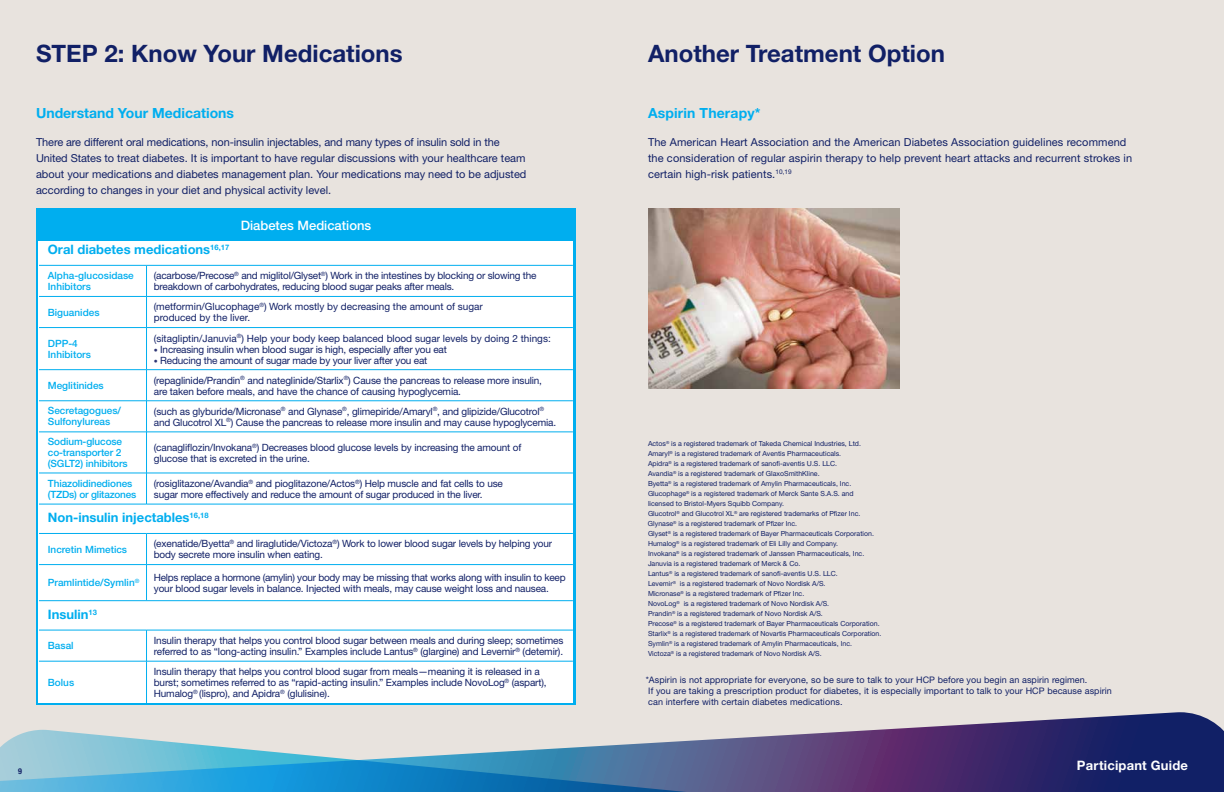
<style>
.page{position:relative;width:1224px;height:792px;background:#e8e3de}
.page>*{position:absolute;margin:0;border:0;box-sizing:border-box;transform-origin:0 0}
.t1{font:700 24px "Helvetica Neue LT Std";color:#112066}
.t2{font:700 14px "Helvetica Neue LT Std";color:#00aeef}
.t3{font:700 13px "Helvetica Neue LT Std";color:#00aeef}
.t4{font:500 13px "Helvetica Neue LT Std";color:#fff}
.t5{font:700 13px "Helvetica Neue LT Std";letter-spacing:.015em;color:#fff}
.t6{font:11px/16px "Helvetica Neue LT Std";color:#112066}
.t7{font:10px/11px "Helvetica Neue LT Std";letter-spacing:-.015em;color:#112066}
.t8{font:500 10px/11px "Helvetica Neue LT Std";color:#00aeef}
.t9{font:9px/11px "Helvetica Neue LT Std";letter-spacing:.01em;color:#112066}
.t10{font:700 condensed 8px "Helvetica Neue LT Std";color:#112066}
.t11{font:7px/10px "Helvetica Neue LT Std";color:#112066}
.s1{font-size:8px;color:#2e3675}
</style>
<div class="page">
<svg style="left:40px;top:712px;width:1184px;height:80px"></svg>
<svg style="left:0;top:730px;width:1187px;height:62px"></svg>
<div style="left:36px;top:208px;width:539px;height:497px;background:#00aeef"></div>
<div style="left:39px;top:241px;width:534px;height:462px;background:#fff"></div>
<hr style="left:39px;top:265px;width:108px;height:1px;background:#00aeef">
<hr style="left:147px;top:265px;width:426px;height:1px;background:#00aeef">
<hr style="left:146px;top:265px;width:1px;height:31px;background:#00aeef">
<hr style="left:39px;top:296px;width:108px;height:1px;background:#00aeef">
<hr style="left:147px;top:296px;width:426px;height:1px;background:#00aeef">
<hr style="left:146px;top:297px;width:1px;height:30px;background:#00aeef">
<hr style="left:39px;top:327px;width:108px;height:1px;background:#00aeef">
<hr style="left:147px;top:327px;width:426px;height:1px;background:#00aeef">
<hr style="left:146px;top:328px;width:1px;height:42px;background:#00aeef">
<hr style="left:39px;top:369px;width:108px;height:1px;background:#00aeef">
<hr style="left:147px;top:369px;width:426px;height:1px;background:#00aeef">
<hr style="left:146px;top:370px;width:1px;height:31px;background:#00aeef">
<hr style="left:39px;top:401px;width:108px;height:1px;background:#00aeef">
<hr style="left:147px;top:401px;width:426px;height:1px;background:#00aeef">
<hr style="left:146px;top:401px;width:1px;height:31px;background:#00aeef">
<hr style="left:39px;top:432px;width:108px;height:1px;background:#00aeef">
<hr style="left:147px;top:432px;width:426px;height:1px;background:#00aeef">
<hr style="left:146px;top:432px;width:1px;height:41px;background:#00aeef">
<hr style="left:39px;top:473px;width:108px;height:1px;background:#00aeef">
<hr style="left:147px;top:473px;width:426px;height:1px;background:#00aeef">
<hr style="left:146px;top:473px;width:1px;height:31px;background:#00aeef">
<hr style="left:39px;top:504px;width:108px;height:1px;background:#00aeef">
<hr style="left:147px;top:504px;width:426px;height:1px;background:#00aeef">
<hr style="left:39px;top:533px;width:108px;height:1px;background:#00aeef">
<hr style="left:147px;top:533px;width:426px;height:1px;background:#00aeef">
<hr style="left:146px;top:534px;width:1px;height:30px;background:#00aeef">
<hr style="left:39px;top:564px;width:108px;height:1px;background:#00aeef">
<hr style="left:147px;top:564px;width:426px;height:1px;background:#00aeef">
<hr style="left:146px;top:565px;width:1px;height:36px;background:#00aeef">
<hr style="left:39px;top:601px;width:108px;height:1px;background:#00aeef">
<hr style="left:147px;top:601px;width:426px;height:1px;background:#00aeef">
<hr style="left:39px;top:630px;width:108px;height:1px;background:#00aeef">
<hr style="left:147px;top:630px;width:426px;height:1px;background:#00aeef">
<hr style="left:146px;top:630px;width:1px;height:31px;background:#00aeef">
<hr style="left:39px;top:661px;width:108px;height:1px;background:#00aeef">
<hr style="left:147px;top:661px;width:426px;height:1px;background:#00aeef">
<hr style="left:146px;top:661px;width:1px;height:42px;background:#00aeef">
<img style="left:648px;top:208px;width:252px;height:180px">
<h1 class="t1" style="left:36px;top:39px;width:368px">STEP 2: Know Your Medications</h1>
<h1 class="t1" style="left:648px;top:39px;width:298px">Another Treatment Option</h1>
<h2 class="t2" style="left:36px;top:104px;width:200px">Understand Your Medications</h2>
<p class="t6" style="left:36px;top:134px;width:492px">There are different oral medications, non-insulin injectables, and many types of insulin sold in the United States to treat diabetes. It is important to have regular discussions with your healthcare team about your medications and diabetes management plan. Your medications may need to be adjusted according to changes in your diet and physical activity level.</p>
<h3 class="t4" style="left:241px;top:218px;width:132px">Diabetes Medications</h3>
<h3 class="t3" style="left:48px;top:242px;width:183px">Oral diabetes medications<sup>16,17</sup></h3>
<p class="t8" style="left:48px;top:270px;width:87px">Alpha-glucosidase<br>Inhibitors</p>
<p class="t7" style="left:154px;top:270px;width:384px">(acarbose/Precose<sup>®</sup> and miglitol/Glyset<sup>®</sup>) Work in the intestines by blocking or slowing the breakdown of carbohydrates, reducing blood sugar peaks after meals.</p>
<p class="t8" style="left:48px;top:306px;width:53px">Biguanides</p>
<p class="t7" style="left:154px;top:301px;width:331px">(metformin/Glucophage<sup>®</sup>) Work mostly by decreasing the amount of sugar produced by the liver.</p>
<p class="t8" style="left:48px;top:338px;width:45px">DPP-4<br>Inhibitors</p>
<p class="t7" style="left:154px;top:332px;width:398px">(sitagliptin/Januvia<sup>®</sup>) Help your body keep balanced blood sugar levels by doing 2 things:</p>
<p class="t7" style="left:154px;top:343px;width:295px"><span class="s1">•</span> Increasing insulin when blood sugar is high, especially after you eat</p>
<p class="t7" style="left:154px;top:354px;width:275px"><span class="s1">•</span> Reducing the amount of sugar made by your liver after you eat</p>
<p class="t8" style="left:48px;top:380px;width:57px">Meglitinides</p>
<p class="t7" style="left:154px;top:374px;width:390px">(repaglinide/Prandin<sup>®</sup> and nateglinide/Starlix<sup>®</sup>) Cause the pancreas to release more insulin, are taken before meals, and have the chance of causing hypoglycemia.</p>
<p class="t8" style="left:48px;top:405px;width:75px">Secretagogues/<br>Sulfonylureas</p>
<p class="t7" style="left:154px;top:406px;width:404px">(such as glyburide/Micronase<sup>®</sup> and Glynase<sup>®</sup>, glimepiride/Amaryl<sup>®</sup>, and glipizide/Glucotrol<sup>® </sup>and Glucotrol XL<sup>®</sup>) Cause the pancreas to release more insulin and may cause hypoglycemia.</p>
<p class="t8" style="left:48px;top:436px;width:81px">Sodium-glucose co-transporter 2 (SGLT2) inhibitors</p>
<p class="t7" style="left:154px;top:442px;width:369px">(canagliflozin/Invokana<sup>®</sup>) Decreases blood glucose levels by increasing the amount of glucose that is excreted in the urine.</p>
<p class="t8" style="left:48px;top:477px;width:90px">Thiazolidinediones (TZDs) or glitazones</p>
<p class="t7" style="left:154px;top:478px;width:351px">(rosiglitazone/Avandia<sup>®</sup> and pioglitazone/Actos<sup>®</sup>) Help muscle and fat cells to use sugar more effectively and reduce the amount of sugar produced in the liver.</p>
<h3 class="t3" style="left:48px;top:510px;width:162px">Non-insulin injectables<sup>16,18</sup></h3>
<p class="t8" style="left:48px;top:543px;width:81px">Incretin Mimetics</p>
<p class="t7" style="left:154px;top:538px;width:400px">(exenatide/Byetta<sup>®</sup> and liraglutide/Victoza<sup>®</sup>) Work to lower blood sugar levels by helping your body secrete more insulin when eating.</p>
<p class="t8" style="left:48px;top:577px;width:93px">Pramlintide/Symlin<sup>®</sup></p>
<p class="t7" style="left:154px;top:572px;width:413px">Helps replace a hormone (amylin) your body may be missing that works along with insulin to keep your blood sugar levels in balance. Injected with meals, may cause weight loss and nausea.</p>
<h3 class="t3" style="left:48px;top:606px;width:51px">Insulin<sup>13</sup></h3>
<p class="t8" style="left:48px;top:640px;width:27px">Basal</p>
<p class="t7" style="left:154px;top:635px;width:411px">Insulin therapy that helps you control blood sugar between meals and during sleep; sometimes referred to as “long-acting insulin.” Examples include Lantus<sup>®</sup> (glargine) and Levemir<sup>®</sup> (detemir).</p>
<p class="t8" style="left:48px;top:677px;width:28px">Bolus</p>
<p class="t7" style="left:154px;top:666px;width:394px">Insulin therapy that helps you control blood sugar from meals—meaning it is released in a burst; sometimes referred to as “rapid-acting insulin.” Examples include NovoLog<sup>®</sup> (aspart),<br>Humalog<sup>®</sup> (lispro), and Apidra<sup>®</sup> (glulisine).</p>
<h2 class="t2" style="left:648px;top:104px;width:114px">Aspirin Therapy*</h2>
<p class="t6" style="left:648px;top:134px;width:486px">The American Heart Association and the American Diabetes Association guidelines recommend the consideration of regular aspirin therapy to help prevent heart attacks and recurrent strokes in certain high-risk patients.<sup>10,19</sup></p>
<p class="t11" style="left:648px;top:439px;width:235px">Actos<sup>®</sup> is a registered trademark of Takeda Chemical Industries, Ltd.<br>Amaryl<sup>®</sup> is a registered trademark of Aventis Pharmaceuticals.<br>Apidra<sup>®</sup> is a registered trademark of sanofi-aventis U.S. LLC.<br>Avandia<sup>®</sup> is a registered trademark of GlaxoSmithKline.<br>Byetta<sup>®</sup> is a registered trademark of Amylin Pharmaceuticals, Inc.<br>Glucophage<sup>®</sup> is a registered trademark of Merck Sante S.A.S. and<br>licensed to Bristol-Myers Squibb Company.<br>Glucotrol<sup>®</sup> and Glucotrol XL<sup>®</sup> are registered trademarks of Pfizer Inc.<br>Glynase<sup>®</sup> is a registered trademark of Pfizer Inc.<br>Glyset<sup>®</sup> is a registered trademark of Bayer Pharmaceuticals Corporation.<br>Humalog<sup>®</sup> is a registered trademark of Eli Lilly and Company.<br>Invokana<sup>®</sup> is a registered trademark of Janssen Pharmaceuticals, Inc.<br>Januvia is a registered trademark of Merck &amp; Co.<br>Lantus<sup>®</sup> is a registered trademark of sanofi-aventis U.S. LLC.<br>Levemir<sup>®</sup> is a registered trademark of Novo Nordisk A/S.<br>Micronase<sup>®</sup> is a registered trademark of Pfizer Inc.<br>NovoLog<sup>®</sup> is a registered trademark of Novo Nordisk A/S.<br>Prandin<sup>®</sup> is a registered trademark of Novo Nordisk A/S.<br>Precose<sup>®</sup> is a registered trademark of Bayer Pharmaceuticals Corporation.<br>Starlix<sup>®</sup> is a registered trademark of Novartis Pharmaceuticals Corporation.<br>Symlin<sup>®</sup> is a registered trademark of Amylin Pharmaceuticals, Inc.<br>Victoza<sup>®</sup> is a registered trademark of Novo Nordisk A/S.</p>
<p class="t9" style="left:646px;top:674px;width:468px">*Aspirin is not appropriate for everyone, so be sure to talk to your HCP before you begin an aspirin regimen.<br>If you are taking a prescription product for diabetes, it is especially important to talk to your HCP because aspirin can interfere with certain diabetes medications.</p>
<p class="t10" style="left:18px;top:766px;width:5px">9</p>
<h3 class="t5" style="left:1077px;top:758px;width:113px">Participant Guide</h3>
</div>
